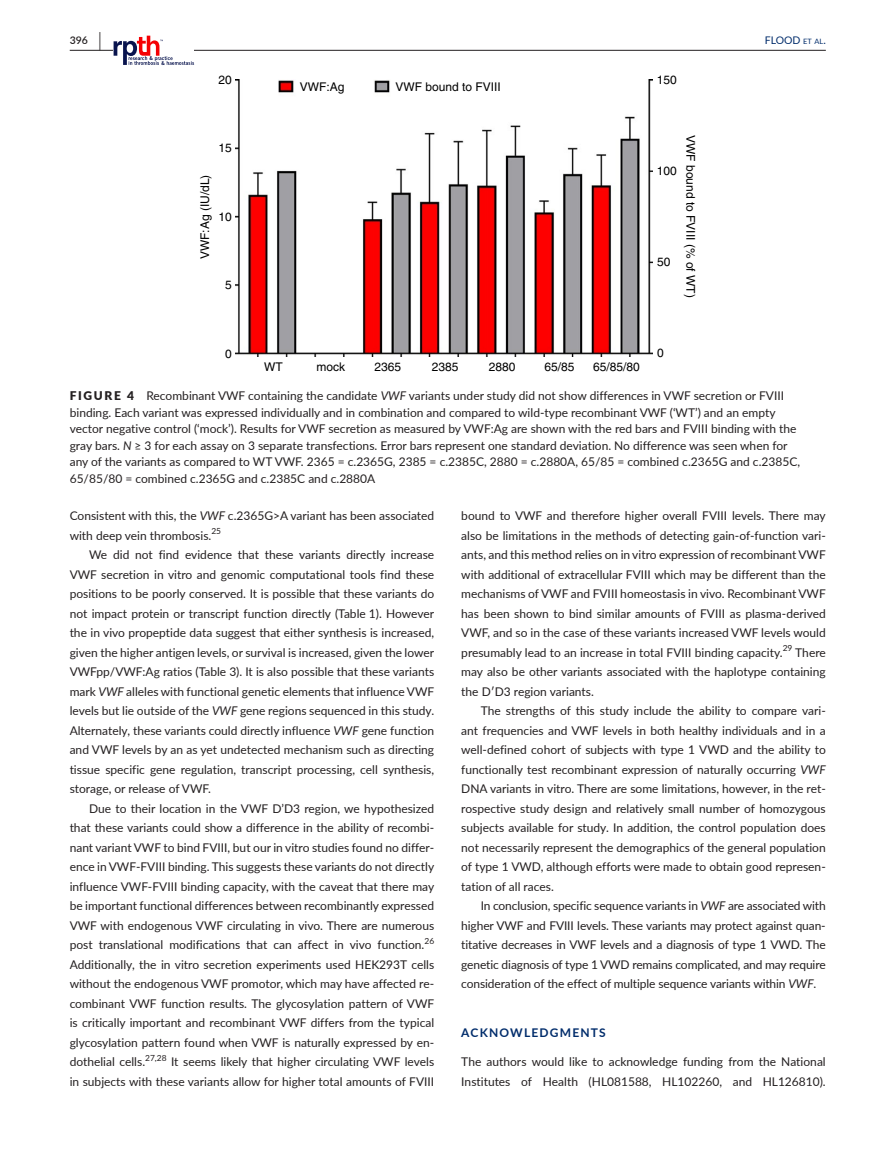
<style>
.page{position:relative;width:893px;height:1174px;background:#fff}
.page>*{position:absolute;margin:0;border:0;box-sizing:border-box;transform-origin:0 0}
.t1{font:12px/19.5px "Lato";color:#231f20;text-align:justify}
.t2{font:12px "Helvetica";color:#000}
.t3{font:700 12px "Lato";letter-spacing:.1em;color:#002c6b}
.t4{font:10.5px "Lato";color:#002c6b}
.t5{font:600 10.5px "Lato";color:#231f20}
.t6{font:8.4px "Lato";color:#231f20}
.s1{font-size:19.5px}
.s2{font-size:7.35px}
.s3{font-weight:900}
.s4{font-style:italic}
</style>
<div class="page">
<hr style="left:70px;top:50px;width:756px;height:1px;background:#231f20">
<svg style="left:114px;top:36px;width:80px;height:29px"></svg>
<img style="left:236px;top:79px;width:417px;height:278px">
<p class="t5" style="left:70px;top:33px;width:33px">396 <span class="s1">|</span></p>
<p class="t4" style="left:765px;top:33px;width:62px">FLOOD <span class="s2">et al</span>.</p>
<p class="t2" style="left:219px;top:73px;width:15px">20</p>
<p class="t2" style="left:657px;top:73px;width:22px">150</p>
<p class="t2" style="left:300px;top:80px;width:46px">VWF:Ag</p>
<p class="t2" style="left:395px;top:80px;width:107px">VWF bound to FVIII</p>
<p class="t2" style="left:219px;top:141px;width:15px">15</p>
<p class="t2" style="left:198px;top:259px;width:86px;rotate:-90deg">VWF:Ag (IU/dL)</p>
<p class="t2" style="left:219px;top:209px;width:15px">10</p>
<p class="t2" style="left:225px;top:278px;width:8px">5</p>
<p class="t2" style="left:225px;top:346px;width:8px">0</p>
<p class="t2" style="left:264px;top:359px;width:20px">WT</p>
<p class="t2" style="left:697px;top:135px;width:164px;rotate:90deg">VWF bound to FVIII (% of WT)</p>
<p class="t2" style="left:657px;top:164px;width:22px">100</p>
<p class="t2" style="left:657px;top:254px;width:15px">50</p>
<p class="t2" style="left:316px;top:359px;width:30px">mock</p>
<p class="t2" style="left:374px;top:359px;width:28px">2365</p>
<p class="t2" style="left:432px;top:359px;width:28px">2385</p>
<p class="t2" style="left:489px;top:359px;width:28px">2880</p>
<p class="t2" style="left:544px;top:359px;width:32px">65/85</p>
<p class="t2" style="left:593px;top:359px;width:48px">65/85/80</p>
<p class="t2" style="left:657px;top:345px;width:8px">0</p>
<p class="t1" style="left:70px;top:387px;width:732px;line-height:16.5px;text-align:left"><span class="s3">FIGURE 4</span> Recombinant VWF containing the candidate <span class="s4">VWF</span> variants under study did not show differences in VWF secretion or FVIII binding. Each variant was expressed individually and in combination and compared to wild-type recombinant VWF (‘WT’) and an empty vector negative control (‘mock’). Results for VWF secretion as measured by VWF:Ag are shown with the red bars and FVIII binding with the gray bars. <span class="s4">N</span> ≥ 3 for each assay on 3 separate transfections. Error bars represent one standard deviation. No difference was seen when for any of the variants as compared to WT VWF. 2365 = c.2365G, 2385 = c.2385C, 2880 = c.2880A, 65/85 = combined c.2365G and c.2385C, 65/85/80 = combined c.2365G and c.2385C and c.2880A</p>
<p class="t1" style="left:70px;top:505px;width:366px">Consistent with this, the <span class="s4">VWF</span> c.2365G&gt;A variant has been associated with deep vein thrombosis.</p>
<p class="t6" style="left:211px;top:525px;width:11px">25</p>
<p class="t1" style="left:70px;top:544px;width:366px;text-indent:20px">We did not find evidence that these variants directly increase VWF secretion in vitro and genomic computational tools find these positions to be poorly conserved. It is possible that these variants do not impact protein or transcript function directly (Table 1). However the in vivo propeptide data suggest that either synthesis is increased, given the higher antigen levels, or survival is increased, given the lower VWFpp/VWF:Ag ratios (Table 3). It is also possible that these variants mark <span class="s4">VWF</span> alleles with functional genetic elements that influence VWF levels but lie outside of the <span class="s4">VWF</span> gene regions sequenced in this study.<br>Alternately, these variants could directly influence <span class="s4">VWF</span> gene function and VWF levels by an as yet undetected mechanism such as directing tissue specific gene regulation, transcript processing, cell synthesis, storage, or release of VWF.</p>
<p class="t1" style="left:70px;top:798px;width:366px;text-indent:20px">Due to their location in the VWF D’D3 region, we hypothesized that these variants could show a difference in the ability of recombi&shy;nant variant VWF to bind FVIII, but our in vitro studies found no differ&shy;ence in VWF-FVIII binding. This suggests these variants do not directly influence VWF-FVIII binding capacity, with the caveat that there may be important functional differences between recombinantly expressed VWF with endogenous VWF circulating in vivo. There are numerous post translational modifications that can affect in vivo function.</p>
<p class="t6" style="left:424px;top:935px;width:11px">26</p>
<p class="t1" style="left:70px;top:954px;width:366px">Additionally, the in vitro secretion experiments used HEK293T cells without the endogenous VWF promotor, which may have affected re&shy;combinant VWF function results. The glycosylation pattern of VWF is critically important and recombinant VWF differs from the typical glycosylation pattern found when VWF is naturally expressed by en&shy;dothelial cells.<sup>27,28</sup> It seems likely that higher circulating VWF levels in subjects with these variants allow for higher total amounts of FVIII</p>
<p class="t1" style="left:461px;top:505px;width:366px">bound to VWF and therefore higher overall FVIII levels. There may also be limitations in the methods of detecting gain-of-function vari&shy;ants, and this method relies on in vitro expression of recombinant VWF with additional of extracellular FVIII which may be different than the mechanisms of VWF and FVIII homeostasis in vivo. Recombinant VWF has been shown to bind similar amounts of FVIII as plasma-derived VWF, and so in the case of these variants increased VWF levels would presumably lead to an increase in total FVIII binding capacity.</p>
<p class="t6" style="left:783px;top:642px;width:11px">29</p>
<p class="t1" style="left:461px;top:642px;width:366px;text-indent:334px">There may also be other variants associated with the haplotype containing the D′D3 region variants.</p>
<p class="t1" style="left:461px;top:700px;width:366px;text-indent:20px">The strengths of this study include the ability to compare vari&shy;ant frequencies and VWF levels in both healthy individuals and in a well-defined cohort of subjects with type 1 VWD and the ability to functionally test recombinant expression of naturally occurring <span class="s4">VWF </span>DNA variants in vitro. There are some limitations, however, in the ret&shy;rospective study design and relatively small number of homozygous subjects available for study. In addition, the control population does not necessarily represent the demographics of the general population of type 1 VWD, although efforts were made to obtain good represen&shy;tation of all races.</p>
<p class="t1" style="left:461px;top:895px;width:366px;text-indent:20px">In conclusion, specific sequence variants in <span class="s4">VWF</span> are associated with higher VWF and FVIII levels. These variants may protect against quan&shy;titative decreases in VWF levels and a diagnosis of type 1 VWD. The genetic diagnosis of type 1 VWD remains complicated, and may require consideration of the effect of multiple sequence variants within <span class="s4">VWF</span>.</p>
<p class="t3" style="left:461px;top:1024px;width:146px">ACKNOWLEDGMENTS</p>
<p class="t1" style="left:461px;top:1051px;width:366px">The authors would like to acknowledge funding from the National<br>Institutes of Health (HL081588, HL102260, and HL126810).</p>
</div>
